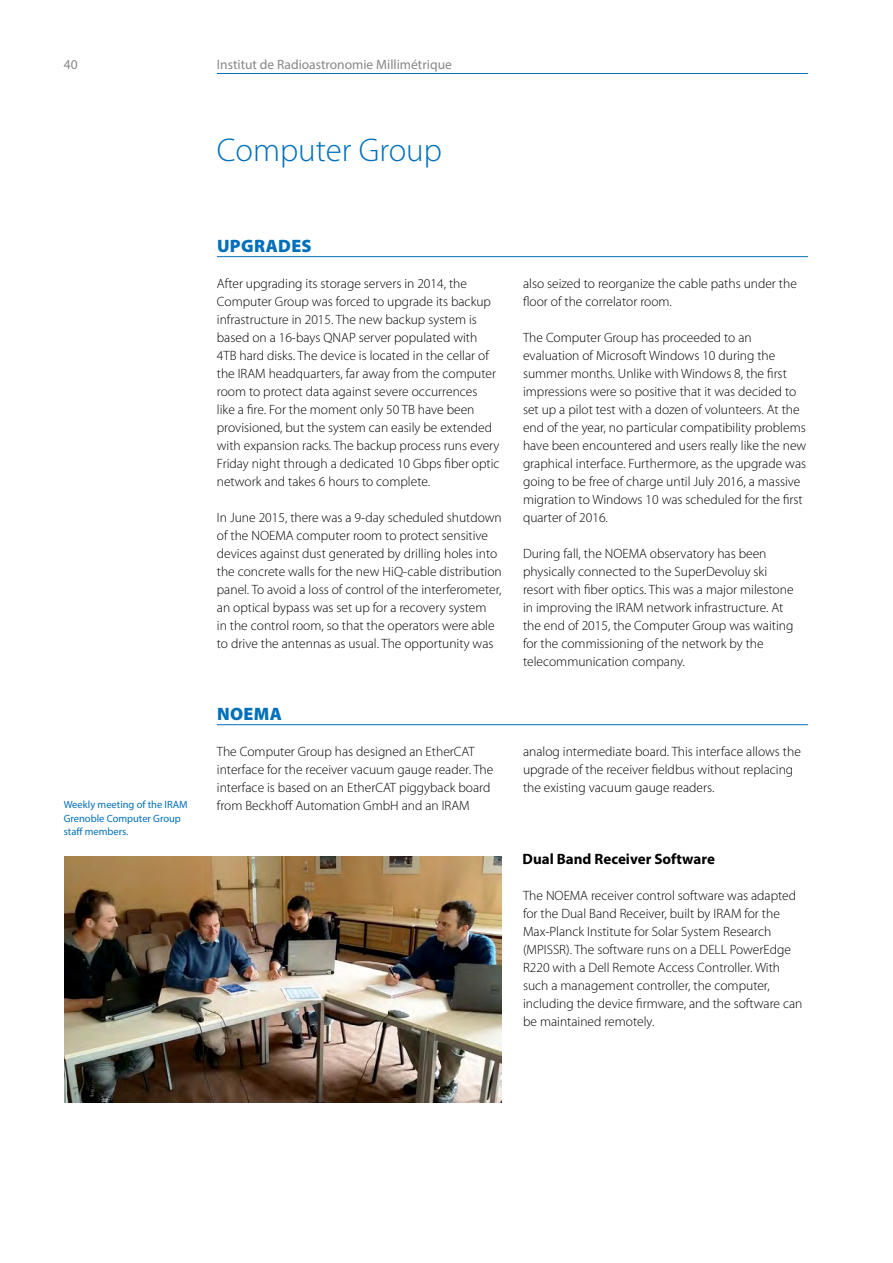
<style>
.page{position:relative;width:893px;height:1263px;background:#fff}
.page>*{position:absolute;margin:0;border:0;box-sizing:border-box;transform-origin:0 0}
.t1{font:300 33px "Myriad Pro";color:#0070ba}
.t2{font:900 18px "Myriad Pro";letter-spacing:.02em;color:#0070ba}
.t3{font:700 15px "Myriad Pro";color:#000}
.t4{font:300 13.5px/18px "Myriad Pro";color:#000}
.t5{font:13.5px "Myriad Pro";color:#878787}
.t6{font:10.5px/13.5px "Myriad Pro";color:#0070ba}
</style>
<div class="page">
<hr style="left:217px;top:73px;width:591px;height:1px;background:#0070ba">
<hr style="left:217px;top:256px;width:591px;height:1px;background:#0070ba">
<hr style="left:217px;top:724px;width:591px;height:1px;background:#0070ba">
<img style="left:64px;top:857px;width:437px;height:245px">
<p class="t5" style="left:64px;top:56px;width:15px">40</p>
<p class="t5" style="left:217px;top:56px;width:237px">Institut de Radioastronomie Millimétrique</p>
<p class="t6" style="left:64px;top:798px;width:125px">Weekly meeting of the IRAM<br>Grenoble Computer Group staff members.</p>
<h1 class="t1" style="left:217px;top:131px;width:227px">Computer Group</h1>
<h2 class="t2" style="left:217px;top:236px;width:96px">UPGRADES</h2>
<p class="t4" style="left:217px;top:275px;width:284px">After upgrading its storage servers in 2014, the Computer Group was forced to upgrade its backup infrastructure in 2015. The new backup system is based on a 16-bays QNAP server populated with 4TB hard disks. The device is located in the cellar of the IRAM headquarters, far away from the computer room to protect data against severe occurrences<br>like a fire. For the moment only 50 TB have been provisioned, but the system can easily be extended with expansion racks. The backup process runs every Friday night through a dedicated 10 Gbps fiber optic network and takes 6 hours to complete.</p>
<p class="t4" style="left:217px;top:509px;width:286px">In June 2015, there was a 9-day scheduled shutdown of the NOEMA computer room to protect sensitive devices against dust generated by drilling holes into the concrete walls for the new HiQ-cable distribution panel. To avoid a loss of control of the interferometer, an optical bypass was set up for a recovery system<br>in the control room, so that the operators were able to drive the antennas as usual. The opportunity was</p>
<p class="t4" style="left:523px;top:275px;width:275px">also seized to reorganize the cable paths under the floor of the correlator room.</p>
<p class="t4" style="left:523px;top:329px;width:285px">The Computer Group has proceeded to an evaluation of Microsoft Windows 10 during the summer months. Unlike with Windows 8, the first impressions were so positive that it was decided to set up a pilot test with a dozen of volunteers. At the end of the year, no particular compatibility problems have been encountered and users really like the new graphical interface. Furthermore, as the upgrade was going to be free of charge until July 2016, a massive migration to Windows 10 was scheduled for the first quarter of 2016.</p>
<p class="t4" style="left:523px;top:545px;width:272px">During fall, the NOEMA observatory has been physically connected to the SuperDevoluy ski resort with fiber optics. This was a major milestone in improving the IRAM network infrastructure. At the end of 2015, the Computer Group was waiting for the commissioning of the network by the telecommunication company.</p>
<h2 class="t2" style="left:217px;top:704px;width:66px">NOEMA</h2>
<p class="t4" style="left:217px;top:743px;width:278px">The Computer Group has designed an EtherCAT interface for the receiver vacuum gauge reader. The interface is based on an EtherCAT piggyback board from Beckhoff Automation GmbH and an IRAM</p>
<p class="t4" style="left:523px;top:743px;width:279px">analog intermediate board. This interface allows the upgrade of the receiver fieldbus without replacing the existing vacuum gauge readers.</p>
<p class="t3" style="left:522px;top:849px;width:194px">Dual Band Receiver Software</p>
<p class="t4" style="left:523px;top:887px;width:281px">The NOEMA receiver control software was adapted for the Dual Band Receiver, built by IRAM for the Max-Planck Institute for Solar System Research (MPISSR). The software runs on a DELL PowerEdge R220 with a Dell Remote Access Controller. With such a management controller, the computer, including the device firmware, and the software can be maintained remotely.</p>
</div>
